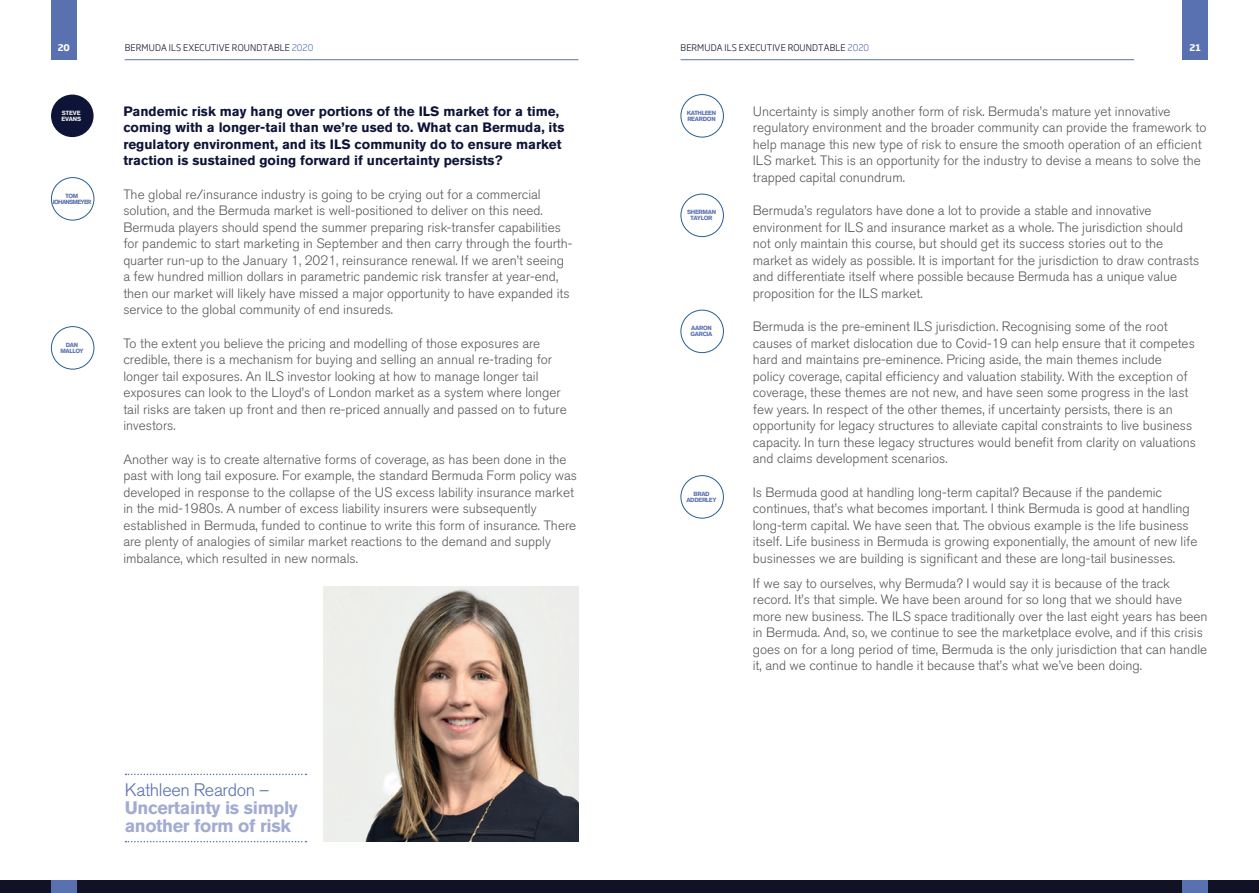
<style>
.page{position:relative;width:1259px;height:893px;background:#fff}
.page>*{position:absolute;margin:0;border:0;box-sizing:border-box;transform-origin:0 0}
.t1{font:700 18px/18px "Akzidenz Grotesk BQ";letter-spacing:-.02em;color:#a2abd2}
.t2{font:300 18px "Akzidenz Grotesk BQ";letter-spacing:-.02em;color:#5a71b1}
.t3{font:300 13.5px/16.5px "Akzidenz Grotesk BQ";color:#57585a}
.t4{font:700 13.5px/16.5px "Akzidenz Grotesk BQ";color:#0e1437}
.t5{font:300 9px "Soho Gothic Pro";letter-spacing:.015em;color:#111225}
.t6{font:700 9px "Soho Gothic Pro";color:#fff}
.t7{font:700 6px/6px "Akzidenz Grotesk BQ";letter-spacing:-.05em;color:#5a71b1;text-align:center}
.t8{font:700 6px/6px "Akzidenz Grotesk BQ";letter-spacing:-.12em;color:#5a71b1;text-align:center}
.t9{font:700 6px/6px "Akzidenz Grotesk BQ";letter-spacing:-.02em;color:#eeeeef}
.s1{color:#5a71b1}
</style>
<div class="page">
<hr style="left:125px;top:59px;width:453px;height:1px;background:#5a71b1">
<hr style="left:680px;top:59px;width:454px;height:1px;background:#5a71b1">
<div style="left:51px;top:0;width:26px;height:60px;background:#5a71b1"></div>
<div style="left:1182px;top:0;width:26px;height:60px;background:#5a71b1"></div>
<div style="left:629px;top:880px;width:630px;height:13px;background:#111225"></div>
<div style="left:0;top:880px;width:629px;height:13px;background:#111225"></div>
<div style="left:51px;top:880px;width:26px;height:13px;background:#5a71b1"></div>
<div style="left:1182px;top:880px;width:26px;height:13px;background:#5a71b1"></div>
<div style="left:51px;top:95px;width:43px;height:42px;background:#0e1437;border-radius:50%"></div>
<div style="left:51px;top:177px;width:43px;height:43px;border:1px solid #285e92;border-radius:50%"></div>
<div style="left:51px;top:326px;width:43px;height:43px;border:1px solid #285e92;border-radius:50%"></div>
<div style="left:680px;top:94px;width:44px;height:43px;border:1px solid #285e92;border-radius:50%"></div>
<div style="left:680px;top:194px;width:44px;height:43px;border:1px solid #285e92;border-radius:50%"></div>
<div style="left:680px;top:310px;width:44px;height:43px;border:1px solid #285e92;border-radius:50%"></div>
<div style="left:680px;top:475px;width:44px;height:43px;border:1px solid #285e92;border-radius:50%"></div>
<svg style="left:125px;top:774px;width:181px;height:1px"></svg>
<svg style="left:125px;top:841px;width:181px;height:1px"></svg>
<img style="left:323px;top:587px;width:255px;height:255px">
<p class="t6" style="left:58px;top:41px;width:14px">20</p>
<p class="t5" style="left:125px;top:41px;width:190px">BERMUDA ILS EXECUTIVE ROUNDTABLE <span class="s1">2020</span></p>
<p class="t5" style="left:680px;top:41px;width:190px">BERMUDA ILS EXECUTIVE ROUNDTABLE <span class="s1">2020</span></p>
<p class="t6" style="left:1189px;top:41px;width:13px">21</p>
<p class="t9" style="left:61px;top:110px;width:21px">STEVE<br>EVANS</p>
<p class="t8" style="left:53px;top:193px;width:40px">TOM<br>JOHANSMEYER</p>
<p class="t7" style="left:60px;top:342px;width:25px">DAN<br>MALLOY</p>
<p class="t4" style="left:123px;top:103px;width:442px">Pandemic risk may hang over portions of the ILS market for a time, coming with a longer-tail than we’re used to. What can Bermuda, its regulatory environment, and its ILS community do to ensure market traction is sustained going forward if uncertainty persists?</p>
<p class="t3" style="left:123px;top:186px;width:451px">The global re/insurance industry is going to be crying out for a commercial solution, and the Bermuda market is well-positioned to deliver on this need.<br>Bermuda players should spend the summer preparing risk-transfer capabilities for pandemic to start marketing in September and then carry through the fourth&shy;quarter run-up to the January 1, 2021, reinsurance renewal. If we aren’t seeing a few hundred million dollars in parametric pandemic risk transfer at year-end, then our market will likely have missed a major opportunity to have expanded its service to the global community of end insureds.</p>
<p class="t3" style="left:123px;top:335px;width:445px">To the extent you believe the pricing and modelling of those exposures are credible, there is a mechanism for buying and selling an annual re-trading for longer tail exposures. An ILS investor looking at how to manage longer tail exposures can look to the Lloyd’s of London market as a system where longer tail risks are taken up front and then re-priced annually and passed on to future investors.</p>
<p class="t3" style="left:123px;top:451px;width:455px">Another way is to create alternative forms of coverage, as has been done in the past with long tail exposure. For example, the standard Bermuda Form policy was developed in response to the collapse of the US excess lability insurance market in the mid-1980s. A number of excess liability insurers were subsequently established in Bermuda, funded to continue to write this form of insurance. There are plenty of analogies of similar market reactions to the demand and supply imbalance, which resulted in new normals.</p>
<h1 class="t2" style="left:125px;top:780px;width:146px">Kathleen Reardon –</h1>
<h1 class="t1" style="left:125px;top:799px;width:175px">Uncertainty is simply another form of risk</h1>
<p class="t7" style="left:687px;top:110px;width:31px;text-align:left">KATHLEEN<br>REARDON</p>
<p class="t7" style="left:687px;top:209px;width:31px">SHERMAN<br>TAYLOR</p>
<p class="t7" style="left:690px;top:325px;width:23px;text-align:left">AARON<br>GARCIA</p>
<p class="t7" style="left:686px;top:491px;width:32px">BRAD<br>ADDERLEY</p>
<p class="t3" style="left:753px;top:103px;width:455px">Uncertainty is simply another form of risk. Bermuda’s mature yet innovative regulatory environment and the broader community can provide the framework to help manage this new type of risk to ensure the smooth operation of an efficient ILS market. This is an opportunity for the industry to devise a means to solve the trapped capital conundrum.</p>
<p class="t3" style="left:753px;top:203px;width:448px">Bermuda’s regulators have done a lot to provide a stable and innovative environment for ILS and insurance market as a whole. The jurisdiction should not only maintain this course, but should get its success stories out to the market as widely as possible. It is important for the jurisdiction to draw contrasts and differentiate itself where possible because Bermuda has a unique value proposition for the ILS market.</p>
<p class="t3" style="left:753px;top:319px;width:445px">Bermuda is the pre-eminent ILS jurisdiction. Recognising some of the root causes of market dislocation due to Covid-19 can help ensure that it competes hard and maintains pre-eminence. Pricing aside, the main themes include policy coverage, capital efficiency and valuation stability. With the exception of coverage, these themes are not new, and have seen some progress in the last few years. In respect of the other themes, if uncertainty persists, there is an opportunity for legacy structures to alleviate capital constraints to live business capacity. In turn these legacy structures would benefit from clarity on valuations and claims development scenarios.</p>
<p class="t3" style="left:753px;top:484px;width:446px">Is Bermuda good at handling long-term capital? Because if the pandemic continues, that’s what becomes important. I think Bermuda is good at handling long-term capital. We have seen that. The obvious example is the life business itself. Life business in Bermuda is growing exponentially, the amount of new life businesses we are building is significant and these are long-tail businesses.</p>
<p class="t3" style="left:753px;top:575px;width:456px">If we say to ourselves, why Bermuda? I would say it is because of the track record. It’s that simple. We have been around for so long that we should have more new business. The ILS space traditionally over the last eight years has been in Bermuda. And, so, we continue to see the marketplace evolve, and if this crisis goes on for a long period of time, Bermuda is the only jurisdiction that can handle it, and we continue to handle it because that’s what we’ve been doing.</p>
</div>
